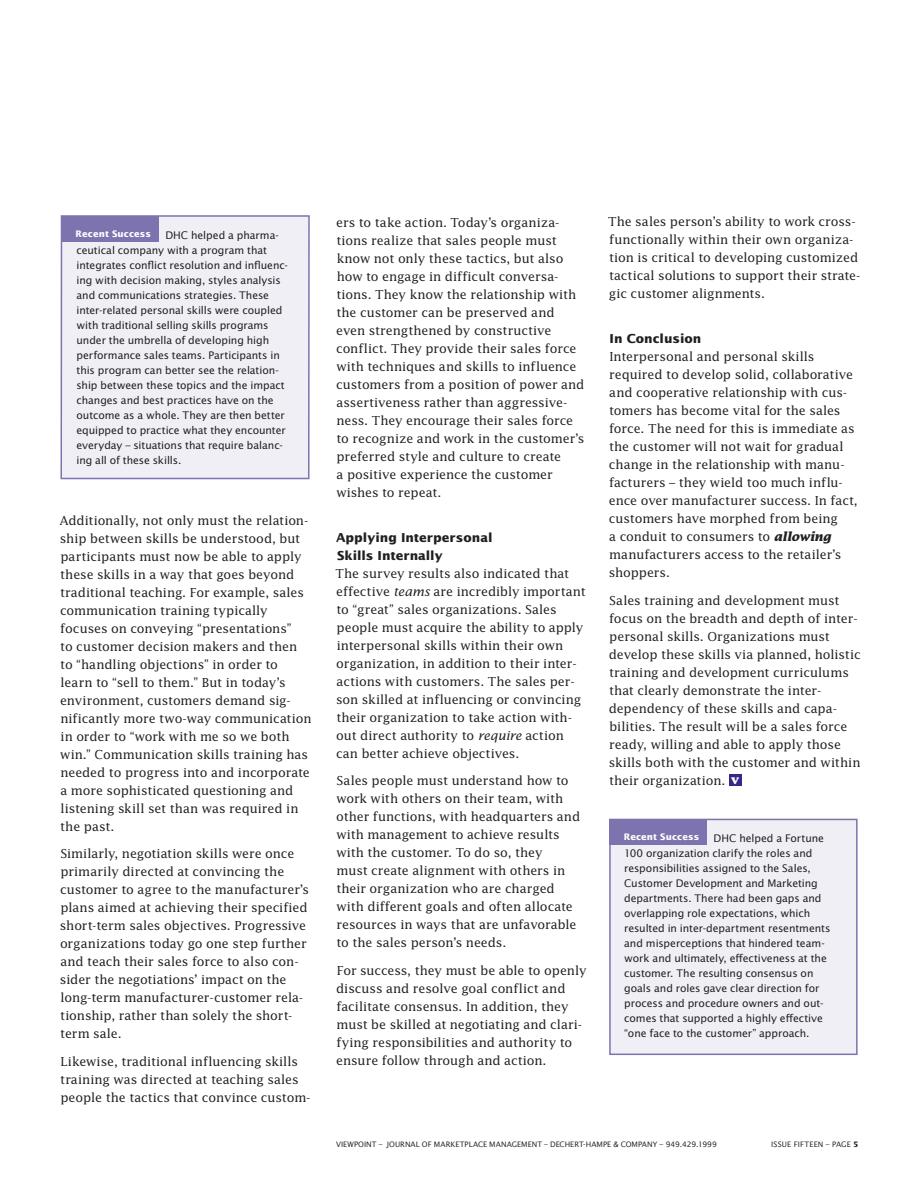
<style>
.page{position:relative;width:918px;height:1188px;background:#fff}
.page>*{position:absolute;margin:0;border:0;box-sizing:border-box;transform-origin:0 0}
.t1{font:12.3px/18px "Lucida";letter-spacing:-.005em;color:#231f20}
.t2{font:700 12.3px/18px "Lucida Sans";letter-spacing:-.005em;color:#231f20}
.t3{font:10.5px/15px "Lucida Sans";letter-spacing:-.005em;color:#231f20}
.t4{font:700 9px "Lucida Sans";letter-spacing:.02em;color:#fff}
.t5{font:7.5px "Lucida Sans";letter-spacing:.005em;color:#231f20}
.s1{font-style:italic}
.s2{font-weight:700;font-style:italic}
.s3{font-weight:700;color:#fff}
.s4{font-weight:700}
</style>
<div class="page">
<div style="left:729px;top:774px;width:12px;height:12px;background:#342a86"></div>
<div style="left:60px;top:215px;width:250px;height:265px;background:#f0eff6"></div>
<div style="left:610px;top:819px;width:247px;height:235px;background:#f0eff6"></div>
<div style="left:609px;top:819px;width:249px;height:236px;border:2px solid #7d73af"></div>
<div style="left:610px;top:819px;width:97px;height:25px;background:#7d73af"></div>
<div style="left:62px;top:216px;width:97px;height:25px;background:#7d73af"></div>
<p class="t4" style="left:76px;top:228px;width:77px">Recent Success</p>
<p class="t3" style="left:77px;top:227px;width:213px;text-indent:89px">DHC helped a pharma&shy;ceutical company with a program that integrates conflict resolution and influenc&shy;ing with decision making, styles analysis and communications strategies. These inter-related personal skills were coupled with traditional selling skills programs under the umbrella of developing high performance sales teams. Participants in this program can better see the relation&shy;ship between these topics and the impact changes and best practices have on the outcome as a whole. They are then better equipped to practice what they encounter everyday – situations that require balanc&shy;ing all of these skills.</p>
<p class="t1" style="left:60px;top:511px;width:253px">Additionally, not only must the relation&shy;ship between skills be understood, but participants must now be able to apply these skills in a way that goes beyond traditional teaching. For example, sales communication training typically focuses on conveying “presentations”<br>to customer decision makers and then to “handling objections” in order to learn to “sell to them.” But in today’s environment, customers demand sig&shy;nificantly more two-way communication in order to “work with me so we both win.” Communication skills training has needed to progress into and incorporate a more sophisticated questioning and listening skill set than was required in the past.</p>
<p class="t1" style="left:60px;top:845px;width:251px">Similarly, negotiation skills were once primarily directed at convincing the customer to agree to the manufacturer’s plans aimed at achieving their specified short-term sales objectives. Progressive organizations today go one step further and teach their sales force to also con&shy;sider the negotiations’ impact on the long-term manufacturer-customer rela&shy;tionship, rather than solely the short&shy;term sale.</p>
<p class="t1" style="left:60px;top:1052px;width:252px">Likewise, traditional influencing skills training was directed at teaching sales people the tactics that convince custom-</p>
<p class="t1" style="left:336px;top:213px;width:250px">ers to take action. Today’s organiza&shy;tions realize that sales people must know not only these tactics, but also how to engage in difficult conversa&shy;tions. They know the relationship with the customer can be preserved and even strengthened by constructive conflict. They provide their sales force with techniques and skills to influence customers from a position of power and assertiveness rather than aggressive&shy;ness. They encourage their sales force to recognize and work in the customer’s preferred style and culture to create<br>a positive experience the customer wishes to repeat.</p>
<p class="t2" style="left:336px;top:529px;width:158px">Applying Interpersonal<br>Skills Internally</p>
<p class="t1" style="left:335px;top:565px;width:252px">The survey results also indicated that effective <span class="s1">teams</span> are incredibly important to “great” sales organizations. Sales people must acquire the ability to apply interpersonal skills within their own organization, in addition to their inter&shy;actions with customers. The sales per&shy;son skilled at influencing or convincing their organization to take action with&shy;out direct authority to <span class="s1">require</span> action can better achieve objectives.</p>
<p class="t1" style="left:336px;top:772px;width:246px">Sales people must understand how to work with others on their team, with other functions, with headquarters and with management to achieve results with the customer. To do so, they<br>must create alignment with others in their organization who are charged with different goals and often allocate resources in ways that are unfavorable to the sales person’s needs.</p>
<p class="t1" style="left:336px;top:961px;width:252px">For success, they must be able to openly discuss and resolve goal conflict and facilitate consensus. In addition, they must be skilled at negotiating and clari&shy;fying responsibilities and authority to ensure follow through and action.</p>
<p class="t1" style="left:608px;top:212px;width:254px">The sales person’s ability to work cross&shy;functionally within their own organiza&shy;tion is critical to developing customized tactical solutions to support their strate&shy;gic customer alignments.</p>
<p class="t2" style="left:610px;top:330px;width:93px">In Conclusion</p>
<p class="t1" style="left:609px;top:348px;width:250px">Interpersonal and personal skills required to develop solid, collaborative and cooperative relationship with cus&shy;tomers has become vital for the sales force. The need for this is immediate as the customer will not wait for gradual change in the relationship with manu&shy;facturers – they wield too much influ&shy;ence over manufacturer success. In fact, customers have morphed from being<br>a conduit to consumers to <span class="s2">allowing </span>manufacturers access to the retailer’s shoppers.</p>
<p class="t1" style="left:609px;top:591px;width:253px">Sales training and development must focus on the breadth and depth of inter&shy;personal skills. Organizations must develop these skills via planned, holistic training and development curriculums that clearly demonstrate the inter&shy;dependency of these skills and capa&shy;bilities. The result will be a sales force ready, willing and able to apply those skills both with the customer and within their organization. <span class="s3">v</span></p>
<p class="t4" style="left:624px;top:832px;width:77px">Recent Success</p>
<p class="t3" style="left:624px;top:830px;width:208px;text-indent:89px">DHC helped a Fortune 100 organization clarify the roles and responsibilities assigned to the Sales, Customer Development and Marketing departments. There had been gaps and overlapping role expectations, which resulted in inter-department resentments and misperceptions that hindered team&shy;work and ultimately, effectiveness at the customer. The resulting consensus on goals and roles gave clear direction for process and procedure owners and out&shy;comes that supported a highly effective “one face to the customer” approach.</p>
<p class="t5" style="left:336px;top:1140px;width:382px">VIEWPOINT – JOURNAL OF MARKETPLACE MANAGEMENT – DECHERT-HAMPE &amp; COMPANY – 949.429.1999</p>
<p class="t5" style="left:771px;top:1140px;width:89px">ISSUE FIFTEEN – PAGE <span class="s4">5</span></p>
</div>
